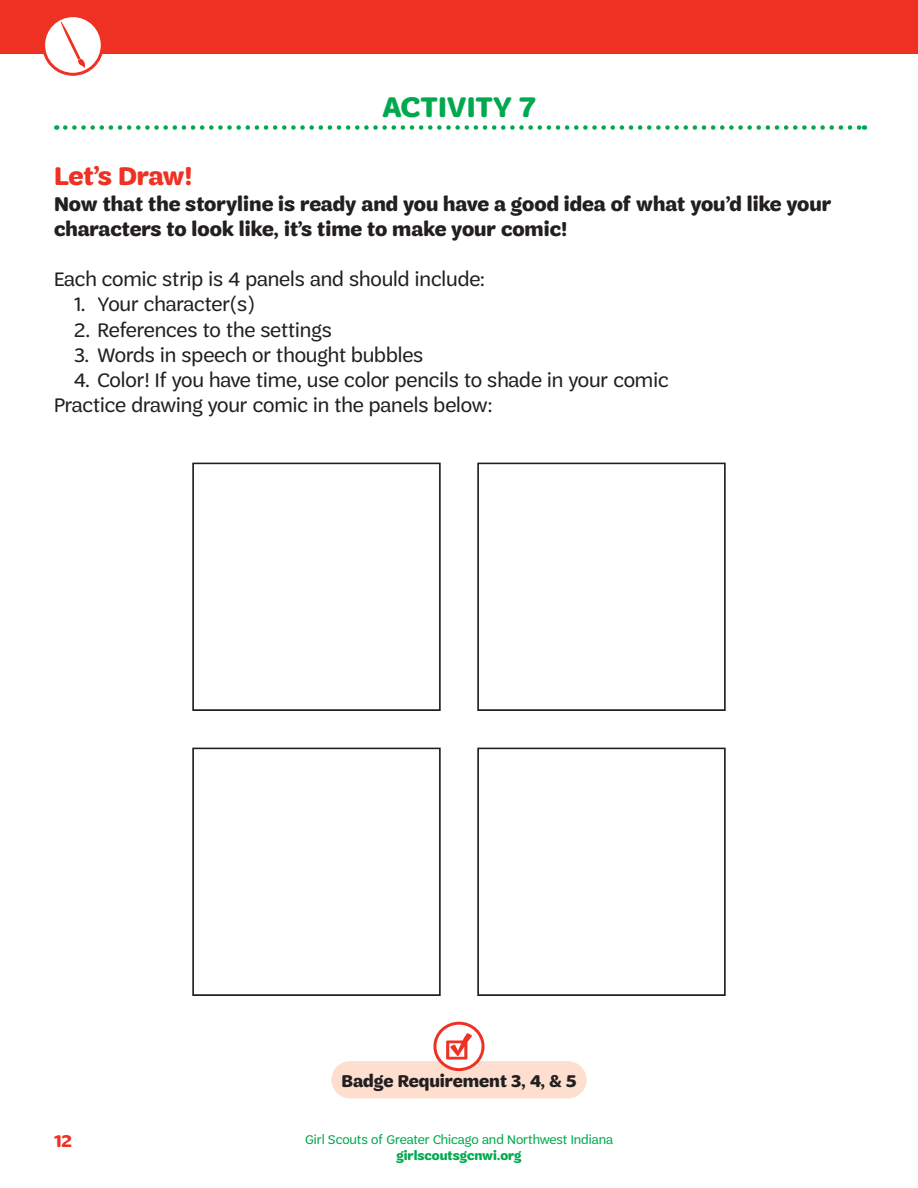
<style>
.page{position:relative;width:918px;height:1188px;background:#fff}
.page>*{position:absolute;margin:0;border:0;box-sizing:border-box;transform-origin:0 0}
.t1{font:700 30px "Trefoil Sans";letter-spacing:.01em;color:#00a94e}
.t2{font:700 27px "Trefoil Sans";color:#ef3124}
.Body{font:21px "Trefoil Sans";color:#231f20}
.t3{font:700 21px/25.2px "Trefoil Sans";color:#231f20}
.t4{font:700 18px "Trefoil Sans";color:#231f20}
.t5{font:700 18px "Trefoil Sans";color:#ef3124}
.t6{font:13.5px "Trefoil Sans";color:#00a94e}
.t7{font:700 13.5px "Trefoil Sans";color:#00a94e}
</style>
<div class="page">
<div style="left:0;top:0;width:918px;height:54px;background:#ef3124"></div>
<div style="left:44px;top:16px;width:58px;height:58px;background:#fff;border-radius:50%"></div>
<div style="left:42px;top:14px;width:62px;height:62px;border:3px solid #ef3124;border-radius:50%"></div>
<svg style="left:61px;top:22px;width:24px;height:46px"></svg>
<div style="left:331px;top:1061px;width:256px;height:37px;background:#fddecf;border-radius:19px"></div>
<svg style="left:435px;top:1023px;width:48px;height:47px"></svg>
<div style="left:433px;top:1022px;width:52px;height:49px;border:3px solid #ef3124;border-radius:50%"></div>
<svg style="left:446px;top:1033px;width:26px;height:27px"></svg>
<svg style="left:65px;top:125px;width:800px;height:5px"></svg>
<div style="left:192px;top:463px;width:249px;height:248px;border:2px solid #231f20"></div>
<div style="left:477px;top:463px;width:249px;height:248px;border:2px solid #231f20"></div>
<div style="left:192px;top:748px;width:249px;height:248px;border:2px solid #231f20"></div>
<div style="left:477px;top:748px;width:249px;height:248px;border:2px solid #231f20"></div>
<p class="t1" style="left:383px;top:90px;width:155px">ACTIVITY 7</p>
<p class="t2" style="left:54px;top:161px;width:140px">Let’s Draw!</p>
<p class="t3" style="left:54px;top:191px;width:779px">Now that the storyline is ready and you have a good idea of what you’d like your characters to look like, it’s time to make your comic!</p>
<p class="Body" style="left:54px;top:268px;width:432px">Each comic strip is 4 panels and should include:</p>
<p class="Body" style="left:74px;top:293px;width:182px">1. Your character(s)</p>
<p class="Body" style="left:74px;top:318px;width:259px">2. References to the settings</p>
<p class="Body" style="left:74px;top:343px;width:351px">3. Words in speech or thought bubbles</p>
<p class="Body" style="left:74px;top:369px;width:596px">4. Color! If you have time, use color pencils to shade in your comic</p>
<p class="Body" style="left:54px;top:394px;width:440px">Practice drawing your comic in the panels below:</p>
<p class="t5" style="left:54px;top:1131px;width:19px">12</p>
<p class="t4" style="left:342px;top:1071px;width:236px">Badge Requirement 3, 4, &amp; 5</p>
<p class="t6" style="left:305px;top:1132px;width:309px">Girl Scouts of Greater Chicago and Northwest Indiana</p>
<p class="t7" style="left:397px;top:1148px;width:126px">girlscoutsgcnwi.org</p>
</div>
